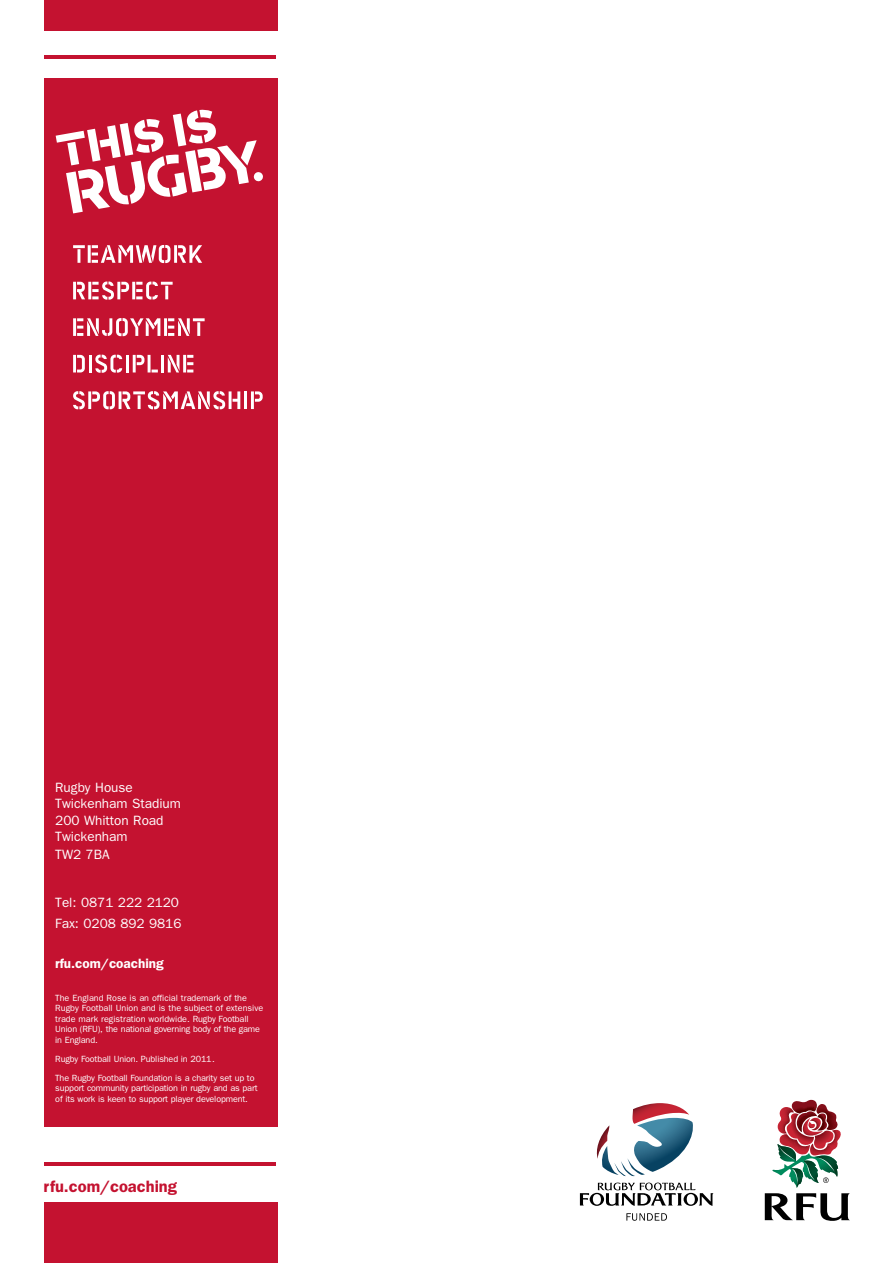
<style>
.page{position:relative;width:893px;height:1263px;background:#fff}
.page>*{position:absolute;margin:0;border:0;box-sizing:border-box;transform-origin:0 0}
.t1{font:600 16.5px "Franklin Gothic";color:#c41230}
.t2{font:13.5px/16.5px "Franklin Gothic";color:#fff}
.t3{font:600 13.5px "Franklin Gothic";color:#fff}
.t4{font:9px/10.5px "Franklin Gothic";letter-spacing:-.015em;color:#fff}
</style>
<div class="page">
<div style="left:44px;top:1202px;width:233px;height:61px;background:#c41230"></div>
<hr style="left:44px;top:1162px;width:231px;height:4px;background:#c41230">
<div style="left:44px;top:0;width:233px;height:31px;background:#c41230"></div>
<hr style="left:44px;top:55px;width:231px;height:4px;background:#c41230">
<div style="left:44px;top:79px;width:233px;height:1048px;background:#c41230"></div>
<svg style="left:73px;top:391px;width:167px;height:18px"></svg>
<hr style="left:244px;top:391px;width:3px;height:18px;background:#fff">
<svg style="left:251px;top:391px;width:12px;height:18px"></svg>
<hr style="left:73px;top:318px;width:3px;height:18px;background:#fff">
<svg style="left:77px;top:318px;width:83px;height:18px"></svg>
<hr style="left:164px;top:318px;width:3px;height:18px;background:#fff">
<svg style="left:168px;top:318px;width:37px;height:18px"></svg>
<svg style="left:73px;top:355px;width:12px;height:17px"></svg>
<hr style="left:89px;top:355px;width:3px;height:17px;background:#fff">
<svg style="left:95px;top:355px;width:27px;height:18px"></svg>
<hr style="left:126px;top:355px;width:3px;height:17px;background:#fff">
<svg style="left:133px;top:355px;width:11px;height:17px"></svg>
<svg style="left:152px;top:370px;width:6px;height:2px"></svg>
<hr style="left:148px;top:355px;width:3px;height:17px;background:#fff">
<hr style="left:161px;top:355px;width:3px;height:17px;background:#fff">
<svg style="left:168px;top:355px;width:11px;height:17px"></svg>
<svg style="left:187px;top:355px;width:6px;height:17px"></svg>
<hr style="left:183px;top:355px;width:3px;height:17px;background:#fff">
<hr style="left:77px;top:249px;width:3px;height:14px;background:#fff">
<svg style="left:73px;top:245px;width:12px;height:3px"></svg>
<hr style="left:88px;top:245px;width:3px;height:18px;background:#fff">
<svg style="left:92px;top:245px;width:110px;height:18px"></svg>
<svg style="left:73px;top:282px;width:12px;height:17px"></svg>
<hr style="left:88px;top:282px;width:3px;height:17px;background:#fff">
<svg style="left:92px;top:281px;width:37px;height:19px"></svg>
<hr style="left:132px;top:282px;width:3px;height:17px;background:#fff">
<svg style="left:136px;top:282px;width:37px;height:17px"></svg>
<svg style="left:56px;top:109px;width:207px;height:104px"></svg>
<svg style="left:765px;top:1099px;width:85px;height:122px"></svg>
<svg style="left:626px;top:1213px;width:41px;height:7px"></svg>
<svg style="left:580px;top:1182px;width:133px;height:24px"></svg>
<svg style="left:596px;top:1103px;width:97px;height:73px"></svg>
<h2 class="t2" style="left:55px;top:779px;width:127px">Rugby House<br>Twickenham Stadium<br>200 Whitton Road<br>Twickenham</h2>
<h2 class="t2" style="left:55px;top:846px;width:56px">TW2 7BA</h2>
<h2 class="t2" style="left:55px;top:891px;width:128px;line-height:21.6px">Tel: 0871 222 2120<br>Fax: 0208 892 9816</h2>
<h2 class="t3" style="left:55px;top:955px;width:110px">rfu.com/coaching</h2>
<p class="t4" style="left:55px;top:992px;width:209px">The England Rose is an official trademark of the Rugby Football Union and is the subject of extensive trade mark registration worldwide. Rugby Football Union (RFU), the national governing body of the game in England.</p>
<p class="t4" style="left:55px;top:1049px;width:201px;line-height:19px">Rugby Football Union. Published in 2011.<br>The Rugby Football Foundation is a charity set up to</p>
<p class="t4" style="left:55px;top:1082px;width:204px">support community participation in rugby and as part of its work is keen to support player development.</p>
<h1 class="t1" style="left:44px;top:1177px;width:135px">rfu.com/coaching</h1>
</div>
